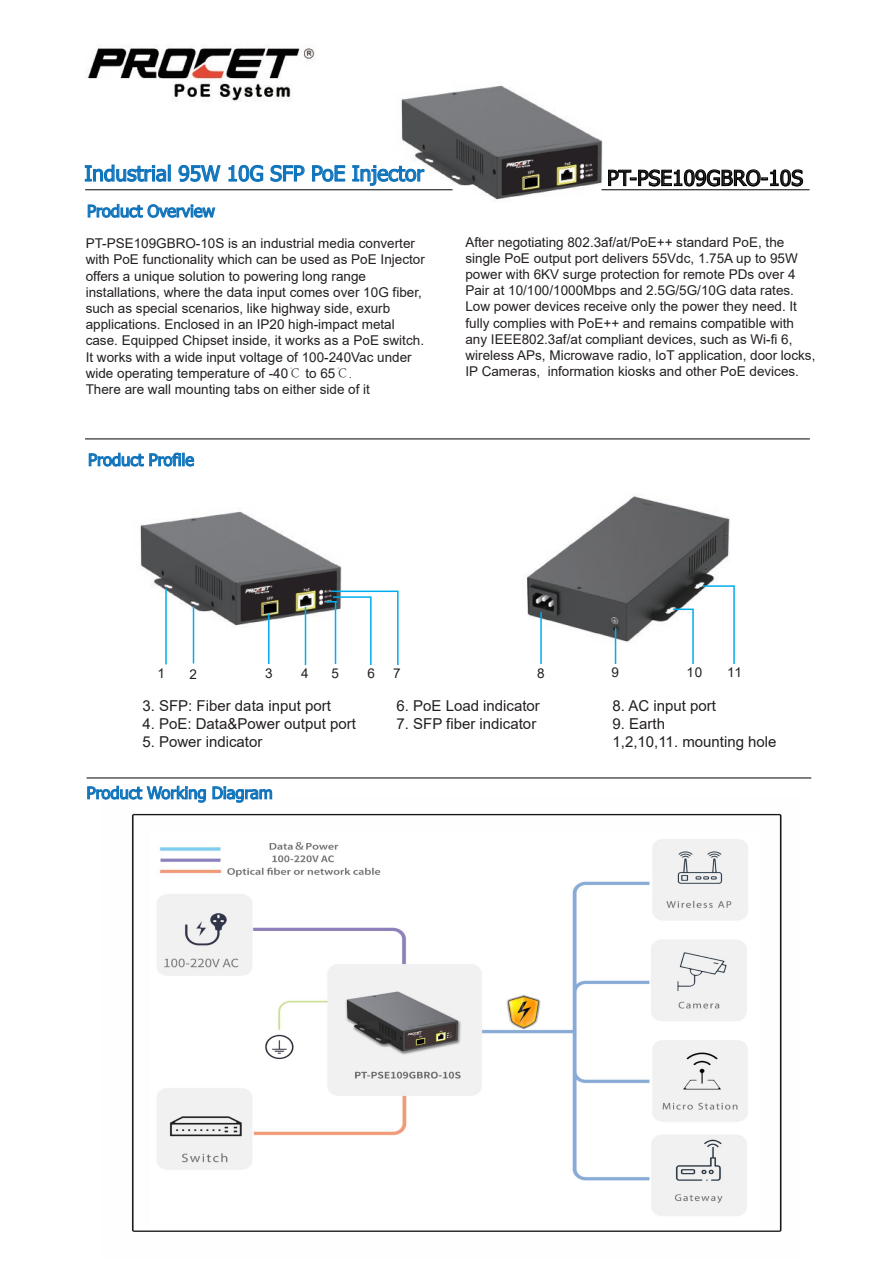
<style>
.page{position:relative;width:893px;height:1263px;background:#fff}
.page>*{position:absolute;margin:0;border:0;box-sizing:border-box;transform-origin:0 0}
.t1{font:21px "Tahoma";color:#1074bc}
.t2{font:21px "Tahoma";color:#231f20}
.t3{font:16.5px "Tahoma";color:#1074bc}
.t4{font:15px/18px "Arial";color:#231f20}
.t5{font:13.5px/16.2px "Arial";color:#231f20}
.s1{font-family:"Adobe Song Std";font-weight:300}
</style>
<div class="page">
<img style="left:131px;top:813px;width:651px;height:419px">
<img style="left:140px;top:511px;width:202px;height:118px">
<img style="left:395px;top:85px;width:218px;height:115px">
<hr style="left:85px;top:189px;width:367px;height:1px;background:#030303">
<hr style="left:87px;top:778px;width:724px;height:1px;background:#030303">
<img style="left:87px;top:45px;width:228px;height:57px">
<hr style="left:601px;top:189px;width:208px;height:1px;background:#030303">
<svg style="left:84px;top:164px;width:83px;height:18px"></svg>
<div style="left:168px;top:164px;width:3px;height:18px;border:1px solid #1074bc"></div>
<svg style="left:178px;top:164px;width:43px;height:18px"></svg>
<svg style="left:228px;top:164px;width:36px;height:18px"></svg>
<svg style="left:270px;top:164px;width:35px;height:18px"></svg>
<svg style="left:312px;top:165px;width:34px;height:17px"></svg>
<svg style="left:352px;top:165px;width:73px;height:22px"></svg>
<svg style="left:607px;top:169px;width:197px;height:18px"></svg>
<svg style="left:87px;top:203px;width:129px;height:15px"></svg>
<svg style="left:88px;top:452px;width:107px;height:15px"></svg>
<svg style="left:87px;top:785px;width:186px;height:18px"></svg>
<img style="left:526px;top:496px;width:204px;height:149px">
<svg style="left:701px;top:584px;width:34px;height:80px"></svg>
<svg style="left:671px;top:608px;width:24px;height:56px"></svg>
<hr style="left:305px;top:607px;width:1px;height:58px;background:#00aeef">
<hr style="left:268px;top:613px;width:2px;height:51px;background:#00aeef">
<hr style="left:540px;top:612px;width:2px;height:52px;background:#00aeef">
<hr style="left:615px;top:628px;width:1px;height:36px;background:#00aeef">
<hr style="left:165px;top:589px;width:2px;height:75px;background:#00aeef">
<hr style="left:193px;top:607px;width:1px;height:56px;background:#00aeef">
<svg style="left:326px;top:590px;width:73px;height:76px"></svg>
<hr style="left:85px;top:439px;width:725px;height:1px;background:#030303">
<h1 class="t1" style="left:84px;top:159px;width:341px">Industrial 95W 10G SFP PoE Injector</h1>
<h1 class="t2" style="left:607px;top:164px;width:197px">PT-PSE109GBRO-10S</h1>
<p class="t3" style="left:87px;top:200px;width:129px">Product Overview</p>
<p class="t5" style="left:86px;top:235px;width:341px">PT-PSE109GBRO-10S is an industrial media converter with PoE functionality which can be used as PoE Injector offers a unique solution to powering long range installations, where the data input comes over 10G fiber, such as special scenarios, like highway side, exurb applications. Enclosed in an IP20 high-impact metal case. Equipped Chipset inside, it works as a PoE switch.<br>It works with a wide input voltage of 100-240Vac under wide operating temperature of -40<span class="s1">℃</span> to 65<span class="s1">℃.<br></span>There are wall mounting tabs on either side of it</p>
<p class="t5" style="left:465px;top:234px;width:352px">After negotiating 802.3af/at/PoE++ standard PoE, the single PoE output port delivers 55Vdc, 1.75A up to 95W power with 6KV surge protection for remote PDs over 4<br>Pair at 10/100/1000Mbps and 2.5G/5G/10G data rates.<br>Low power devices receive only the power they need. It fully complies with PoE++ and remains compatible with any IEEE802.3af/at compliant devices, such as Wi-fi 6, wireless APs, Microwave radio, IoT application, door locks, IP Cameras, information kiosks and other PoE devices.</p>
<p class="t3" style="left:88px;top:449px;width:107px">Product Profile</p>
<p class="t5" style="left:265px;top:665px;width:9px">3</p>
<p class="t5" style="left:301px;top:665px;width:9px">4</p>
<p class="t5" style="left:332px;top:665px;width:9px">5</p>
<p class="t5" style="left:368px;top:665px;width:9px">6</p>
<p class="t5" style="left:393px;top:665px;width:9px">7</p>
<p class="t5" style="left:537px;top:665px;width:9px">8</p>
<p class="t5" style="left:612px;top:664px;width:9px">9</p>
<p class="t5" style="left:687px;top:664px;width:17px">10</p>
<p class="t5" style="left:727px;top:664px;width:16px">11</p>
<p class="t4" style="left:142px;top:697px;width:190px">3. SFP: Fiber data input port</p>
<p class="t4" style="left:142px;top:715px;width:215px">4. PoE: Data&amp;Power output port</p>
<p class="t4" style="left:142px;top:733px;width:122px">5. Power indicator</p>
<p class="t5" style="left:158px;top:665px;width:9px">1</p>
<p class="t5" style="left:190px;top:666px;width:9px">2</p>
<p class="t4" style="left:613px;top:697px;width:105px">8. AC input port</p>
<p class="t4" style="left:613px;top:715px;width:165px">9. Earth<br>1,2,10,11. mounting hole</p>
<p class="t4" style="left:397px;top:697px;width:145px">6. PoE Load indicator</p>
<p class="t4" style="left:397px;top:715px;width:141px">7. SFP fiber indicator</p>
<p class="t3" style="left:87px;top:782px;width:188px">Product Working Diagram</p>
</div>
